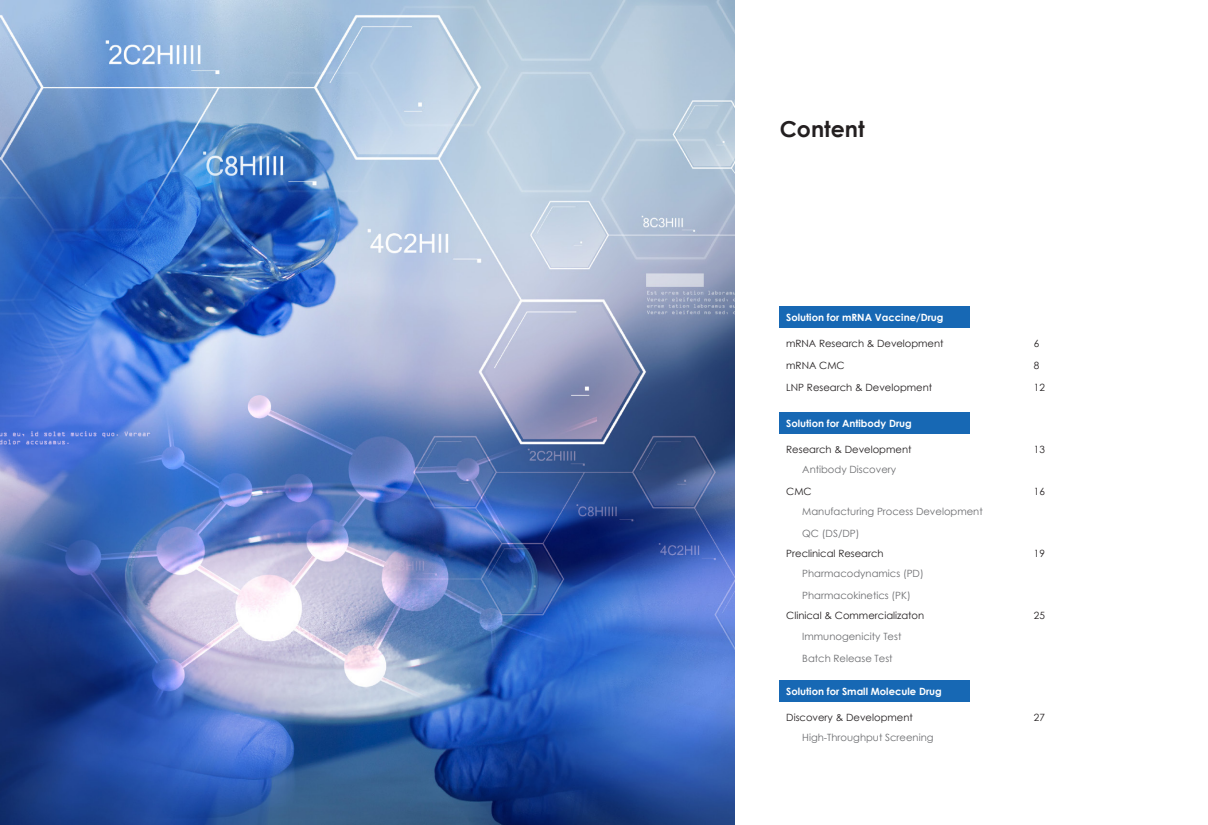
<style>
.page{position:relative;width:1208px;height:825px;background:#fff}
.page>*{position:absolute;margin:0;border:0;box-sizing:border-box;transform-origin:0 0}
.t1{font:700 22px "Century Gothic";color:#231f20}
.t2{font:10px "Century Gothic";color:#231f20}
.t3{font:10px "Century Gothic";color:#6c6d70}
.t4{font:700 10px "Century Gothic";color:#fff}
</style>
<div class="page">
<img style="left:0;top:0;width:734px;height:825px">
<div style="left:779px;top:306px;width:190px;height:22px;background:#1768b4"></div>
<div style="left:779px;top:412px;width:190px;height:22px;background:#1768b4"></div>
<div style="left:779px;top:680px;width:190px;height:22px;background:#1768b4"></div>
<p class="t1" style="left:780px;top:112px;width:86px">Content</p>
<p class="t4" style="left:786px;top:309px;width:159px">Solution for mRNA Vaccine/Drug</p>
<p class="t2" style="left:786px;top:336px;width:159px">mRNA Research &amp; Development</p>
<p class="t2" style="left:786px;top:358px;width:60px">mRNA CMC</p>
<p class="t2" style="left:786px;top:380px;width:147px">LNP Research &amp; Development</p>
<p class="t4" style="left:786px;top:415px;width:127px">Solution for Antibody Drug</p>
<p class="t2" style="left:1034px;top:336px;width:7px">6</p>
<p class="t2" style="left:1034px;top:358px;width:7px">8</p>
<p class="t2" style="left:1034px;top:380px;width:13px">12</p>
<p class="t2" style="left:786px;top:442px;width:127px">Research &amp; Development</p>
<p class="t2" style="left:1034px;top:442px;width:13px">13</p>
<p class="t2" style="left:786px;top:484px;width:27px">CMC</p>
<p class="t2" style="left:1034px;top:484px;width:13px">16</p>
<p class="t3" style="left:802px;top:462px;width:95px">Antibody Discovery</p>
<p class="t3" style="left:802px;top:504px;width:182px">Manufacturing Process Development</p>
<p class="t3" style="left:802px;top:526px;width:59px">QC (DS/DP)</p>
<p class="t3" style="left:802px;top:567px;width:123px">Pharmacodynamics (PD)</p>
<p class="t3" style="left:802px;top:589px;width:110px">Pharmacokinetics (PK)</p>
<p class="t3" style="left:802px;top:629px;width:101px">Immunogenicity Test</p>
<p class="t3" style="left:802px;top:651px;width:92px">Batch Release Test</p>
<p class="t2" style="left:786px;top:546px;width:99px">Preclinical Research</p>
<p class="t2" style="left:1034px;top:546px;width:13px">19</p>
<p class="t2" style="left:786px;top:609px;width:140px">Clinical &amp; Commercializaton</p>
<p class="t2" style="left:1034px;top:609px;width:13px">25</p>
<p class="t4" style="left:786px;top:684px;width:157px">Solution for Small Molecule Drug</p>
<p class="t2" style="left:786px;top:710px;width:128px">Discovery &amp; Development</p>
<p class="t2" style="left:1034px;top:710px;width:13px">27</p>
<p class="t3" style="left:802px;top:731px;width:133px">High-Throughput Screening</p>
</div>
